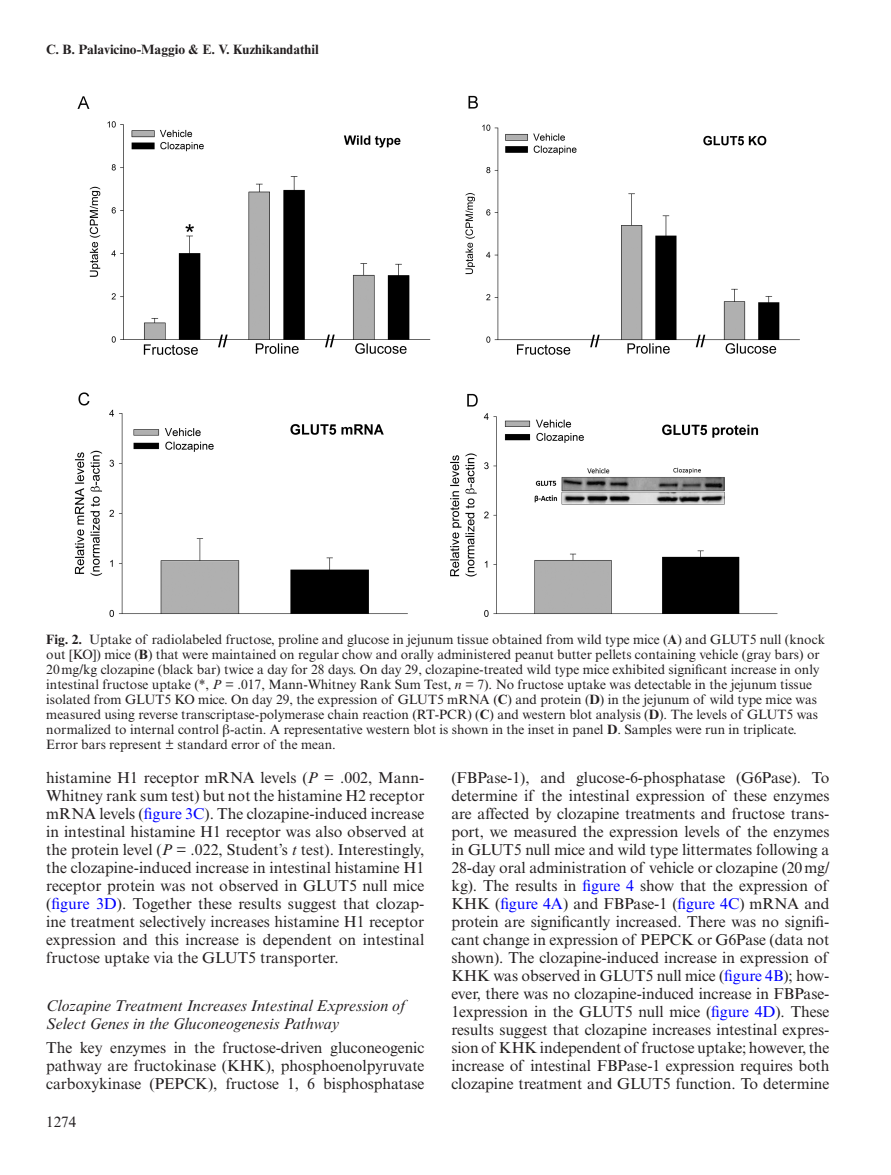
<style>
.page{position:relative;width:891px;height:1175px;background:#fff}
.page>*{position:absolute;margin:0;border:0;box-sizing:border-box;transform-origin:0 0}
.t1{font:15.75px/18px "Times New Roman MT Std";letter-spacing:-.005em;color:#231f20;text-align:justify}
.t2{font:italic 15.75px/18px "Times New Roman MT Std";color:#231f20}
.t3{font:15px "Times New Roman MT Std";color:#231f20}
.t4{font:13.5px/15px "Times New Roman MT Std";color:#231f20}
.t5{font:700 13.5px "Times New Roman MT Std";color:#231f20}
.s1{font-weight:700}
.s2{font-style:italic}
.s3{font-family:"Gandhari Unicode"}
.s4{color:#00f}
</style>
<div class="page">
<img style="left:75px;top:95px;width:725px;height:522px">
<p class="t5" style="left:46px;top:41px;width:274px">C. B. Palavicino-Maggio &amp; E. V. Kuzhikandathil</p>
<p class="t4" style="left:46px;top:632px;width:780px"><span class="s1">Fig. 2.</span> Uptake of radiolabeled fructose, proline and glucose in jejunum tissue obtained from wild type mice (<span class="s1">A</span>) and GLUT5 null (knock out [KO]) mice (<span class="s1">B</span>) that were maintained on regular chow and orally administered peanut butter pellets containing vehicle (gray bars) or 20mg/kg clozapine (black bar) twice a day for 28 days. On day 29, clozapine-treated wild type mice exhibited significant increase in only intestinal fructose uptake (*, <span class="s2">P</span> = .017, Mann-Whitney Rank Sum Test, <span class="s2">n</span> = 7). No fructose uptake was detectable in the jejunum tissue isolated from GLUT5 KO mice. On day 29, the expression of GLUT5 mRNA (<span class="s1">C</span>) and protein (<span class="s1">D</span>) in the jejunum of wild type mice was measured using reverse transcriptase-polymerase chain reaction (RT-PCR) (<span class="s1">C</span>) and western blot analysis (<span class="s1">D</span>). The levels of GLUT5 was normalized to internal control <span class="s3">β</span>-actin. A representative western blot is shown in the inset in panel <span class="s1">D</span>. Samples were run in triplicate.<br>Error bars represent ± standard error of the mean.</p>
<p class="t1" style="left:46px;top:769px;width:380px">histamine H1 receptor mRNA levels (<span class="s2">P</span> = .002, Mann-Whitney rank sum test) but not the histamine H2 receptor mRNA levels (<span class="s4">figure 3C</span>). The clozapine-induced increase in intestinal histamine H1 receptor was also observed at the protein level (<span class="s2">P</span> = .022, Student’s <span class="s2">t</span> test). Interestingly, the clozapine-induced increase in intestinal histamine H1 receptor protein was not observed in GLUT5 null mice (<span class="s4">figure 3D</span>). Together these results suggest that clozap&shy;ine treatment selectively increases histamine H1 receptor expression and this increase is dependent on intestinal fructose uptake via the GLUT5 transporter.</p>
<p class="t2" style="left:46px;top:997px;width:360px">Clozapine Treatment Increases Intestinal Expression of<br>Select Genes in the Gluconeogenesis Pathway</p>
<p class="t1" style="left:46px;top:1039px;width:380px">The key enzymes in the fructose-driven gluconeogenic pathway are fructokinase (KHK), phosphoenolpyruvate carboxykinase (PEPCK), fructose 1, 6 bisphosphatase</p>
<p class="t3" style="left:46px;top:1113px;width:31px">1274</p>
<p class="t1" style="left:451px;top:769px;width:380px">(FBPase-1), and glucose-6-phosphatase (G6Pase). To determine if the intestinal expression of these enzymes are affected by clozapine treatments and fructose trans&shy;port, we measured the expression levels of the enzymes in GLUT5 null mice and wild type littermates following a 28-day oral administration of vehicle or clozapine (20mg/ kg). The results in <span class="s4">figure 4</span> show that the expression of KHK (<span class="s4">figure 4A</span>) and FBPase-1 (<span class="s4">figure 4C</span>) mRNA and protein are significantly increased. There was no signifi&shy;cant change in expression of PEPCK or G6Pase (data not shown). The clozapine-induced increase in expression of KHK was observed in GLUT5 null mice (<span class="s4">figure 4B</span>); how&shy;ever, there was no clozapine-induced increase in FBPase-1expression in the GLUT5 null mice (<span class="s4">figure 4D</span>). These results suggest that clozapine increases intestinal expres&shy;sion of KHK independent of fructose uptake; however, the increase of intestinal FBPase-1 expression requires both clozapine treatment and GLUT5 function. To determine</p>
</div>
